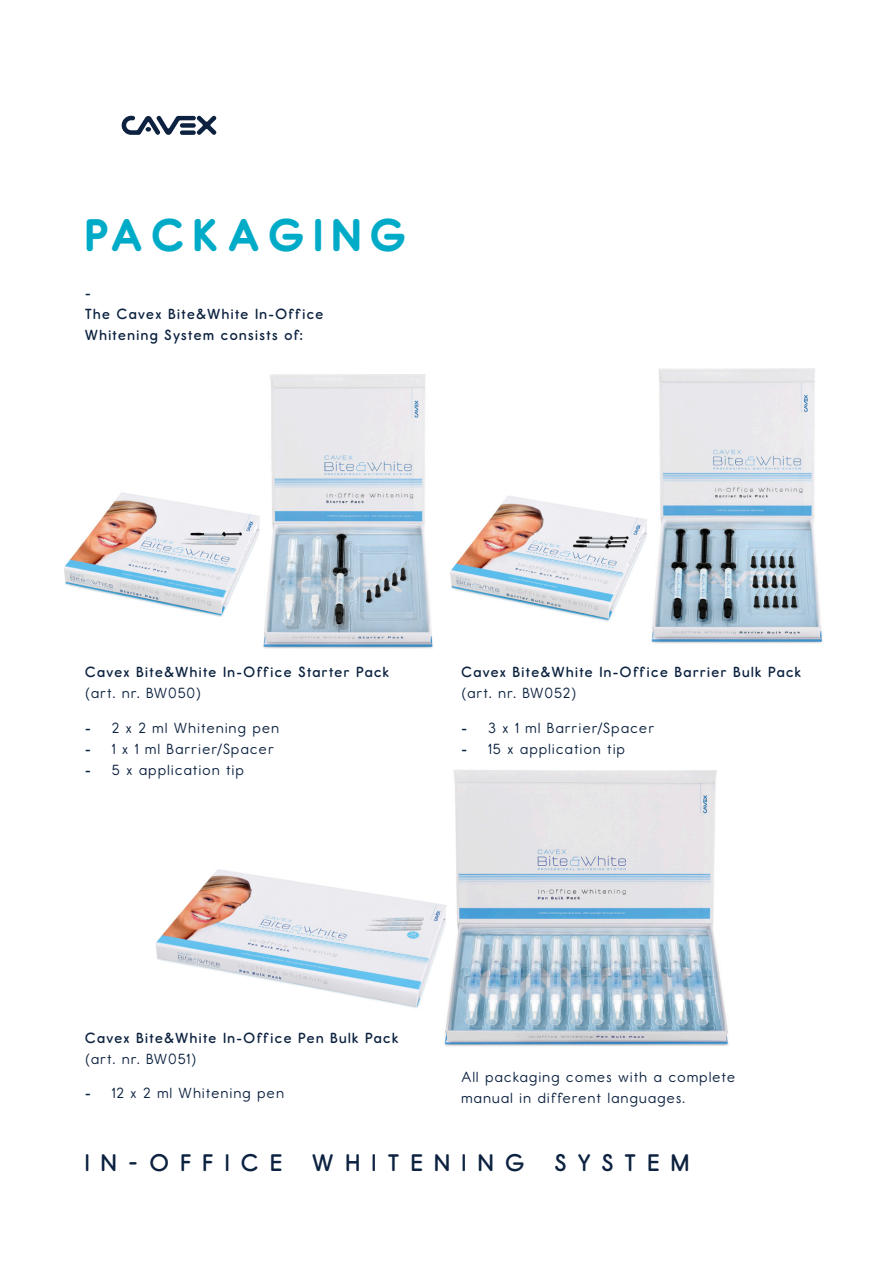
<style>
.page{position:relative;width:893px;height:1263px;background:#fff}
.page>*{position:absolute;margin:0;border:0;box-sizing:border-box;transform-origin:0 0}
.t1{font:700 45.9px "CAVEX Report";letter-spacing:.2em;color:#00abc7}
.t2{font:600 24.15px "CAVEX Report";letter-spacing:.5em;color:#0c2240}
.t3{font:14.85px/21.1px "CAVEX Report";letter-spacing:.1em;color:#0c2240}
.t4{font:600 14.85px/21.1px "CAVEX Report";letter-spacing:.1em;color:#0c2240}
.s1{font-weight:600}
</style>
<div class="page">
<svg style="left:122px;top:116px;width:94px;height:19px"></svg>
<img style="left:444px;top:770px;width:285px;height:277px">
<img style="left:651px;top:368px;width:172px;height:276px">
<img style="left:156px;top:861px;width:291px;height:152px">
<img style="left:450px;top:489px;width:216px;height:137px">
<img style="left:263px;top:374px;width:170px;height:275px">
<img style="left:64px;top:492px;width:196px;height:125px">
<h1 class="t1" style="left:85px;top:209px;width:322px">PACKAGlNG</h1>
<p class="t4" style="left:85px;top:282px;width:240px">-<br>The Cavex Bite&amp;White In-Office<br>Whitening System consists of:</p>
<p class="t4" style="left:85px;top:661px;width:306px">Cavex Bite&amp;White In-Office Starter Pack</p>
<p class="t3" style="left:85px;top:682px;width:117px">(art. nr. BW050)</p>
<p class="t3" style="left:85px;top:717px;width:195px"><span class="s1">-</span> 2 x 2 ml Whitening pen</p>
<p class="t3" style="left:85px;top:738px;width:190px"><span class="s1">-</span> 1 x 1 ml Barrier/Spacer</p>
<p class="t3" style="left:85px;top:759px;width:160px"><span class="s1">-</span> 5 x application tip</p>
<p class="t4" style="left:461px;top:661px;width:341px">Cavex Bite&amp;White In-Office Barrier Bulk Pack</p>
<p class="t3" style="left:461px;top:682px;width:116px">(art. nr. BW052)</p>
<p class="t3" style="left:461px;top:717px;width:194px"><span class="s1">-</span> 3 x 1 ml Barrier/Spacer</p>
<p class="t3" style="left:461px;top:738px;width:165px"><span class="s1">-</span> 15 x application tip</p>
<p class="t4" style="left:85px;top:1027px;width:315px">Cavex Bite&amp;White In-Office Pen Bulk Pack</p>
<p class="t3" style="left:85px;top:1048px;width:113px">(art. nr. BW051)</p>
<p class="t3" style="left:85px;top:1083px;width:200px"><span class="s1">-</span> 12 x 2 ml Whitening pen</p>
<p class="t3" style="left:461px;top:1066px;width:275px">All packaging comes with a complete manual in different languages.</p>
<h2 class="t2" style="left:85px;top:1148px;width:198px">lN-OFFlCE</h2>
<h2 class="t2" style="left:313px;top:1148px;width:213px">WHlTENlNG</h2>
<h2 class="t2" style="left:555px;top:1148px;width:136px">SYSTEM</h2>
</div>
